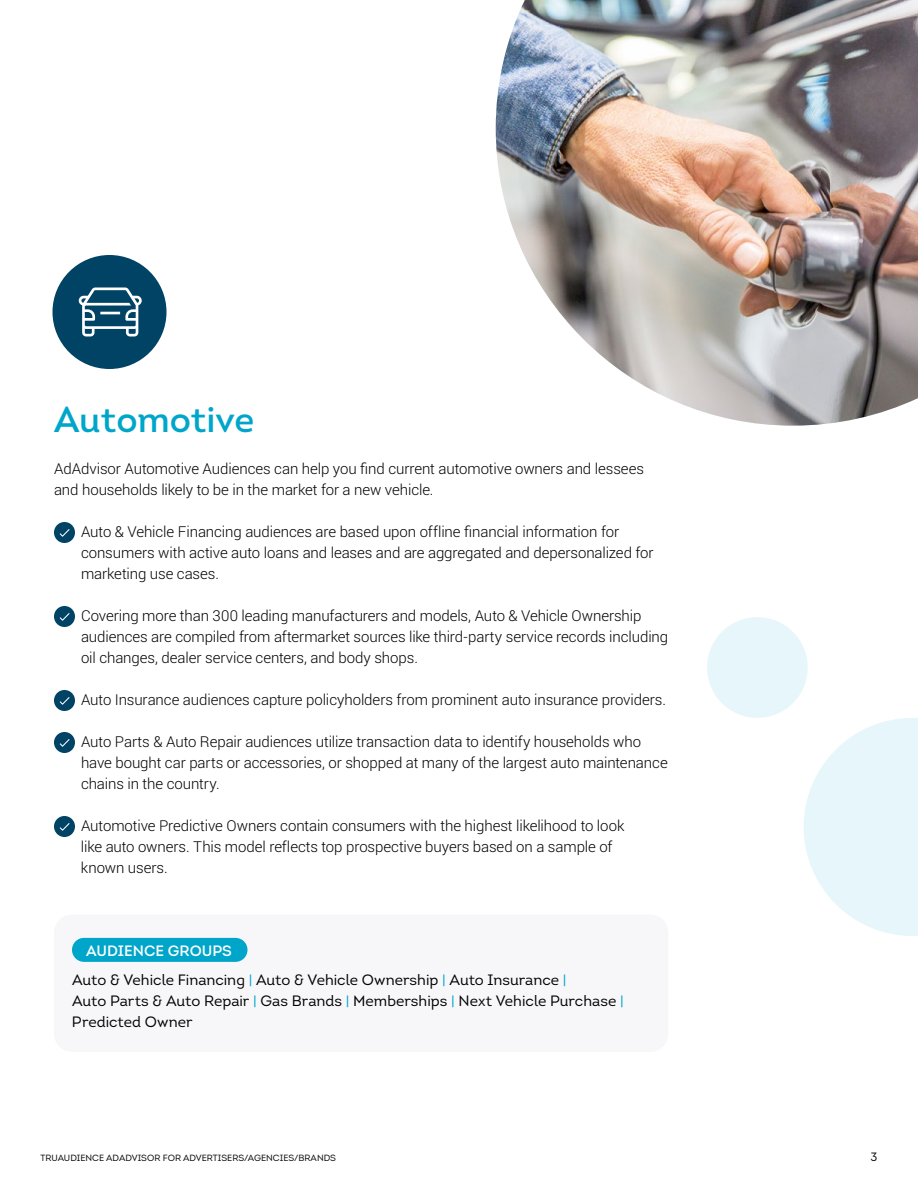
<style>
.page{position:relative;width:918px;height:1188px;background:#fff}
.page>*{position:absolute;margin:0;border:0;box-sizing:border-box;transform-origin:0 0}
.t1{font:600 36px "Intro";color:#00a6ca}
.t2{font:300 15px/21px "Roboto";letter-spacing:-.005em;color:#000}
.t3{font:15px/21px "Intro";color:#000}
.t4{font:15px "Intro Semi Bold Caps";color:#fff}
.t5{font:12px "Intro";color:#000}
.t6{font:9px "Intro";color:#000}
.s1{color:#00a6ca}
</style>
<div class="page">
<div style="left:54px;top:522px;width:21px;height:21px;background:#004364;border-radius:50%"></div>
<svg style="left:60px;top:529px;width:10px;height:8px"></svg>
<div style="left:54px;top:606px;width:21px;height:21px;background:#004364;border-radius:50%"></div>
<svg style="left:60px;top:613px;width:10px;height:8px"></svg>
<div style="left:54px;top:690px;width:21px;height:21px;background:#004364;border-radius:50%"></div>
<svg style="left:60px;top:697px;width:10px;height:8px"></svg>
<div style="left:54px;top:732px;width:21px;height:21px;background:#004364;border-radius:50%"></div>
<svg style="left:60px;top:739px;width:10px;height:8px"></svg>
<div style="left:54px;top:816px;width:21px;height:21px;background:#004364;border-radius:50%"></div>
<svg style="left:60px;top:823px;width:10px;height:8px"></svg>
<img style="left:496px;top:0;width:422px;height:426px">
<div style="left:52px;top:255px;width:114px;height:114px;background:#004364;border-radius:50%"></div>
<div style="left:54px;top:915px;width:614px;height:137px;background:#f7f7fa;border-radius:18px"></div>
<div style="left:72px;top:938px;width:176px;height:24px;background:#00a6ca;border-radius:12px"></div>
<svg style="left:79px;top:288px;width:63px;height:48px"></svg>
<svg style="left:804px;top:718px;width:114px;height:218px"></svg>
<div style="left:707px;top:617px;width:101px;height:101px;background:#e6f6fa;border-radius:50%"></div>
<h1 class="t1" style="left:54px;top:397px;width:202px">Automotive</h1>
<p class="t2" style="left:54px;top:458px;width:592px">AdAdvisor Automotive Audiences can help you find current automotive owners and lessees and households likely to be in the market for a new vehicle.</p>
<p class="t2" style="left:81px;top:521px;width:574px">Auto &amp; Vehicle Financing audiences are based upon offline financial information for consumers with active auto loans and leases and are aggregated and depersonalized for marketing use cases.</p>
<p class="t2" style="left:81px;top:605px;width:589px">Covering more than 300 leading manufacturers and models, Auto &amp; Vehicle Ownership audiences are compiled from aftermarket sources like third-party service records including oil changes, dealer service centers, and body shops.</p>
<p class="t2" style="left:81px;top:689px;width:587px">Auto Insurance audiences capture policyholders from prominent auto insurance providers.</p>
<p class="t2" style="left:81px;top:731px;width:588px">Auto Parts &amp; Auto Repair audiences utilize transaction data to identify households who have bought car parts or accessories, or shopped at many of the largest auto maintenance chains in the country.</p>
<p class="t2" style="left:81px;top:815px;width:545px">Automotive Predictive Owners contain consumers with the highest likelihood to look like auto owners. This model reflects top prospective buyers based on a sample of known users.</p>
<p class="t4" style="left:86px;top:941px;width:147px">AUDIENCE GROUPS</p>
<p class="t3" style="left:72px;top:969px;width:553px">Auto &amp; Vehicle Financing <span class="s1">|</span> Auto &amp; Vehicle Ownership <span class="s1">|</span> Auto Insurance <span class="s1">|<br></span>Auto Parts &amp; Auto Repair <span class="s1">|</span> Gas Brands <span class="s1">|</span> Memberships <span class="s1">|</span> Next Vehicle Purchase <span class="s1">|<br></span>Predicted Owner</p>
<p class="t6" style="left:40px;top:1152px;width:297px">TRUAUDIENCE ADADVISOR FOR ADVERTISERS/AGENCIES/BRANDS</p>
<p class="t5" style="left:871px;top:1149px;width:8px">3</p>
</div>
